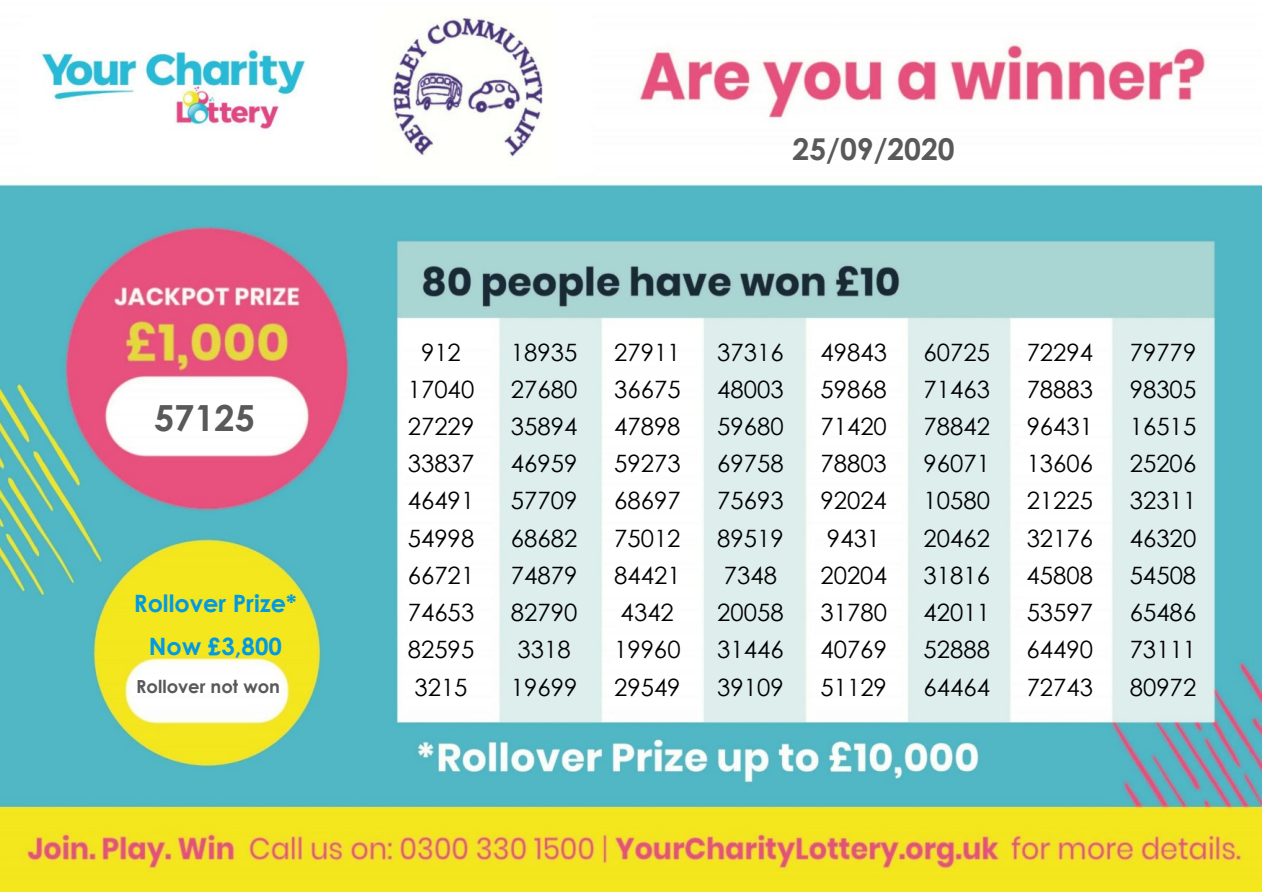
<style>
.page{position:relative;width:1263px;height:893px;background:#fff}
.page>*{position:absolute;margin:0;border:0;box-sizing:border-box;transform-origin:0 0}
.t1{font:700 36px "Century Gothic";color:#595959}
.t2{font:700 30px "Century Gothic";color:#595959}
.t3{font:24px "Century Gothic";color:#000}
.t4{font:700 24px/43.8px "Century Gothic";color:#0099e6;text-align:center}
.t5{font:700 18px "Century Gothic";color:#595959}
</style>
<div class="page">
<img style="left:0;top:44px;width:1262px;height:847px">
<img style="left:20px;top:44px;width:305px;height:106px">
<img style="left:381px;top:16px;width:174px;height:163px">
<h1 class="t1" style="left:154px;top:404px;width:102px">57125</h1>
<p class="t4" style="left:134px;top:583px;width:164px">Rollover Prize*<br>Now £3,800</p>
<p class="t5" style="left:136px;top:680px;width:145px">Rollover not won</p>
<p class="t2" style="left:792px;top:138px;width:164px">25/09/2020</p>
<p class="t3" style="left:421px;top:343px;width:41px">912</p>
<p class="t3" style="left:511px;top:343px;width:68px">18935</p>
<p class="t3" style="left:614px;top:343px;width:68px">27911</p>
<p class="t3" style="left:717px;top:343px;width:68px">37316</p>
<p class="t3" style="left:820px;top:343px;width:68px">49843</p>
<p class="t3" style="left:923px;top:343px;width:68px">60725</p>
<p class="t3" style="left:1027px;top:343px;width:68px">72294</p>
<p class="t3" style="left:1130px;top:343px;width:68px">79779</p>
<p class="t3" style="left:408px;top:380px;width:68px">17040</p>
<p class="t3" style="left:511px;top:380px;width:68px">27680</p>
<p class="t3" style="left:614px;top:380px;width:68px">36675</p>
<p class="t3" style="left:717px;top:380px;width:68px">48003</p>
<p class="t3" style="left:820px;top:380px;width:68px">59868</p>
<p class="t3" style="left:923px;top:380px;width:68px">71463</p>
<p class="t3" style="left:1027px;top:380px;width:68px">78883</p>
<p class="t3" style="left:1130px;top:380px;width:68px">98305</p>
<p class="t3" style="left:408px;top:417px;width:68px">27229</p>
<p class="t3" style="left:511px;top:417px;width:68px">35894</p>
<p class="t3" style="left:614px;top:417px;width:68px">47898</p>
<p class="t3" style="left:717px;top:417px;width:68px">59680</p>
<p class="t3" style="left:820px;top:417px;width:68px">71420</p>
<p class="t3" style="left:923px;top:417px;width:68px">78842</p>
<p class="t3" style="left:1027px;top:417px;width:68px">96431</p>
<p class="t3" style="left:1130px;top:417px;width:68px">16515</p>
<p class="t3" style="left:408px;top:454px;width:68px">33837</p>
<p class="t3" style="left:511px;top:454px;width:68px">46959</p>
<p class="t3" style="left:614px;top:454px;width:68px">59273</p>
<p class="t3" style="left:717px;top:454px;width:68px">69758</p>
<p class="t3" style="left:820px;top:454px;width:68px">78803</p>
<p class="t3" style="left:924px;top:454px;width:68px">96071</p>
<p class="t3" style="left:1027px;top:454px;width:68px">13606</p>
<p class="t3" style="left:1130px;top:454px;width:68px">25206</p>
<p class="t3" style="left:408px;top:491px;width:68px">46491</p>
<p class="t3" style="left:511px;top:491px;width:68px">57709</p>
<p class="t3" style="left:614px;top:491px;width:68px">68697</p>
<p class="t3" style="left:717px;top:491px;width:68px">75693</p>
<p class="t3" style="left:820px;top:491px;width:68px">92024</p>
<p class="t3" style="left:924px;top:491px;width:68px">10580</p>
<p class="t3" style="left:1027px;top:491px;width:68px">21225</p>
<p class="t3" style="left:1130px;top:491px;width:68px">32311</p>
<p class="t3" style="left:408px;top:529px;width:68px">54998</p>
<p class="t3" style="left:511px;top:529px;width:68px">68682</p>
<p class="t3" style="left:614px;top:529px;width:68px">75012</p>
<p class="t3" style="left:717px;top:529px;width:68px">89519</p>
<p class="t3" style="left:827px;top:529px;width:55px">9431</p>
<p class="t3" style="left:923px;top:529px;width:68px">20462</p>
<p class="t3" style="left:1027px;top:529px;width:68px">32176</p>
<p class="t3" style="left:1130px;top:529px;width:68px">46320</p>
<p class="t3" style="left:408px;top:566px;width:68px">66721</p>
<p class="t3" style="left:511px;top:566px;width:68px">74879</p>
<p class="t3" style="left:614px;top:566px;width:68px">84421</p>
<p class="t3" style="left:724px;top:566px;width:55px">7348</p>
<p class="t3" style="left:820px;top:566px;width:68px">20204</p>
<p class="t3" style="left:923px;top:566px;width:68px">31816</p>
<p class="t3" style="left:1026px;top:566px;width:68px">45808</p>
<p class="t3" style="left:1130px;top:566px;width:68px">54508</p>
<p class="t3" style="left:408px;top:603px;width:68px">74653</p>
<p class="t3" style="left:511px;top:603px;width:68px">82790</p>
<p class="t3" style="left:621px;top:603px;width:55px">4342</p>
<p class="t3" style="left:717px;top:603px;width:68px">20058</p>
<p class="t3" style="left:820px;top:603px;width:68px">31780</p>
<p class="t3" style="left:924px;top:603px;width:68px">42011</p>
<p class="t3" style="left:1027px;top:603px;width:68px">53597</p>
<p class="t3" style="left:1130px;top:603px;width:68px">65486</p>
<p class="t3" style="left:408px;top:640px;width:68px">82595</p>
<p class="t3" style="left:518px;top:640px;width:55px">3318</p>
<p class="t3" style="left:614px;top:640px;width:68px">19960</p>
<p class="t3" style="left:717px;top:640px;width:68px">31446</p>
<p class="t3" style="left:820px;top:640px;width:68px">40769</p>
<p class="t3" style="left:923px;top:640px;width:68px">52888</p>
<p class="t3" style="left:1026px;top:640px;width:68px">64490</p>
<p class="t3" style="left:1130px;top:640px;width:68px">73111</p>
<p class="t3" style="left:414px;top:677px;width:55px">3215</p>
<p class="t3" style="left:511px;top:677px;width:68px">19699</p>
<p class="t3" style="left:614px;top:677px;width:68px">29549</p>
<p class="t3" style="left:717px;top:677px;width:68px">39109</p>
<p class="t3" style="left:820px;top:677px;width:68px">51129</p>
<p class="t3" style="left:923px;top:677px;width:68px">64464</p>
<p class="t3" style="left:1027px;top:677px;width:68px">72743</p>
<p class="t3" style="left:1130px;top:677px;width:68px">80972</p>
</div>
